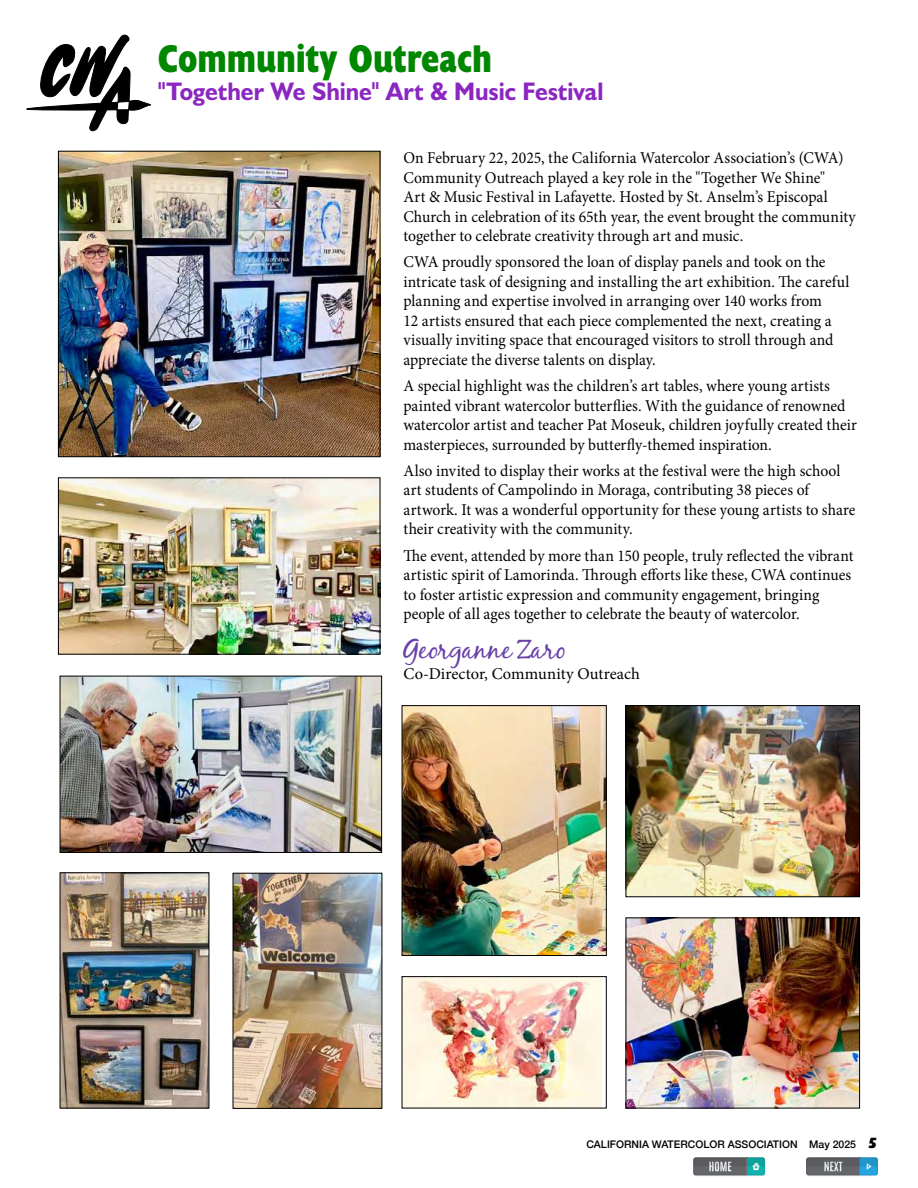
<style>
.page{position:relative;width:918px;height:1188px;background:#fff}
.page>*{position:absolute;margin:0;border:0;box-sizing:border-box;transform-origin:0 0}
.t1{font:700 condensed 39px "Humanist 521 BT Xtra";color:#008700}
.t2{font:28.5px "Black Jack";letter-spacing:.015em;color:#6941a8}
.t3{font:700 25.5px "Humanist 521 BT";color:#8b27c0;scale:.94 1}
.t4{font:16.5px/19.5px "Minion Pro";color:#000;scale:.95 1}
.t5{font:16.5px "Minion Pro";color:#000}
.t6{font:500 10.5px "Helvetica Neue";color:#000}
.s1{font-family:"Humanist 521 BT";font-weight:800;font-size:15px}
</style>
<div class="page">
<svg style="left:693px;top:1157px;width:72px;height:19px"></svg>
<svg style="left:806px;top:1157px;width:72px;height:19px"></svg>
<svg style="left:26px;top:35px;width:125px;height:97px"></svg>
<img style="left:60px;top:153px;width:318px;height:302px">
<div style="left:58px;top:151px;width:322px;height:306px;border:1px solid #000"></div>
<img style="left:60px;top:479px;width:318px;height:174px">
<div style="left:58px;top:477px;width:322px;height:178px;border:1px solid #000"></div>
<img style="left:62px;top:678px;width:318px;height:173px">
<div style="left:60px;top:676px;width:322px;height:177px;border:1px solid #000"></div>
<img style="left:404px;top:707px;width:201px;height:247px">
<div style="left:402px;top:705px;width:205px;height:251px;border:1px solid #000"></div>
<img style="left:628px;top:919px;width:230px;height:187px">
<div style="left:626px;top:917px;width:234px;height:191px;border:1px solid #000"></div>
<img style="left:404px;top:978px;width:198px;height:128px">
<div style="left:402px;top:976px;width:205px;height:132px;border:1px solid #000"></div>
<img style="left:62px;top:874px;width:145px;height:232px">
<img style="left:235px;top:875px;width:145px;height:231px">
<img style="left:628px;top:707px;width:230px;height:188px">
<div style="left:626px;top:705px;width:234px;height:192px;border:1px solid #000"></div>
<h1 class="t1" style="left:158px;top:34px;width:336px">Community Outreach</h1>
<h3 class="t3" style="left:158px;top:76px;width:475px">"Together We Shine" Art &amp; Music Festival</h3>
<p class="t4" style="left:403px;top:148px;width:478px">On February 22, 2025, the California Watercolor Association’s (CWA)<br>Community Outreach played a key role in the "Together We Shine"<br>Art &amp; Music Festival in Lafayette. Hosted by St. Anselm’s Episcopal Church in celebration of its 65th year, the event brought the community together to celebrate creativity through art and music.</p>
<p class="t4" style="left:403px;top:253px;width:471px">CWA proudly sponsored the loan of display panels and took on the intricate task of designing and installing the art exhibition. The careful planning and expertise involved in arranging over 140 works from<br>12 artists ensured that each piece complemented the next, creating a visually inviting space that encouraged visitors to stroll through and appreciate the diverse talents on display.</p>
<p class="t4" style="left:403px;top:376px;width:479px">A special highlight was the children’s art tables, where young artists painted vibrant watercolor butterflies. With the guidance of renowned watercolor artist and teacher Pat Moseuk, children joyfully created their masterpieces, surrounded by butterfly-themed inspiration.</p>
<p class="t4" style="left:403px;top:461px;width:477px">Also invited to display their works at the festival were the high school art students of Campolindo in Moraga, contributing 38 pieces of artwork. It was a wonderful opportunity for these young artists to share their creativity with the community.</p>
<p class="t4" style="left:403px;top:546px;width:475px">The event, attended by more than 150 people, truly reflected the vibrant artistic spirit of Lamorinda. Through efforts like these, CWA continues to foster artistic expression and community engagement, bringing people of all ages together to celebrate the beauty of watercolor.</p>
<h2 class="t2" style="left:403px;top:632px;width:164px">Georganne Zaro</h2>
<p class="t5" style="left:403px;top:663px;width:238px">Co-Director, Community Outreach</p>
<p class="t6" style="left:586px;top:1135px;width:293px">CALIFORNIA WATERCOLOR ASSOCIATION May 2025 <span class="s1">5</span></p>
</div>
